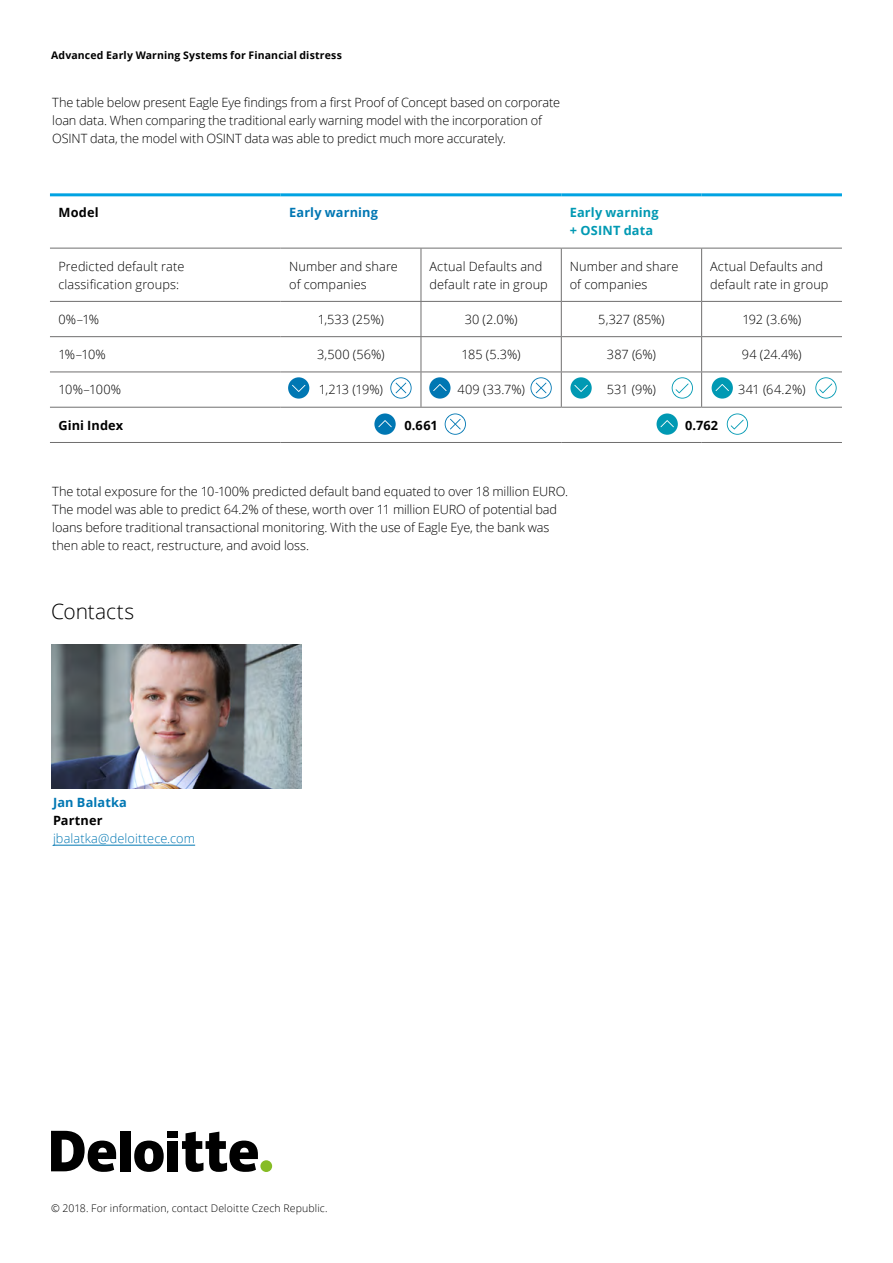
<style>
.page{position:relative;width:893px;height:1263px;background:#fff}
.page>*{position:absolute;margin:0;border:0;box-sizing:border-box;transform-origin:0 0}
.t1{font:300 21px "Open Sans";letter-spacing:-.005em;color:#000}
.t2{font:14.25px "Calibri";color:#000}
.t3{font:300 12.75px/18px "Open Sans";letter-spacing:-.005em;color:#000}
.t4{font:700 12.75px "Open Sans";letter-spacing:.01em;color:#000}
.t5{font:300 12.75px "Open Sans";letter-spacing:.01em;color:#0077b3}
.t6{font:700 12.75px "Open Sans";letter-spacing:.01em;color:#0077b3}
.t7{font:700 12.75px/18px "Open Sans";letter-spacing:.01em;color:#0099b3}
.t8{font:300 10.5px "Open Sans";letter-spacing:.015em;color:#000}
.t9{font:700 10.5px "Open Sans";letter-spacing:.015em;color:#000}
</style>
<div class="page">
<hr style="left:53px;top:845px;width:142px;height:1px;background:#0077b3">
<img style="left:52px;top:645px;width:249px;height:144px">
<hr style="left:50px;top:248px;width:231px;height:1px;background:#706f6f">
<hr style="left:281px;top:248px;width:140px;height:1px;background:#706f6f">
<hr style="left:421px;top:248px;width:140px;height:1px;background:#706f6f">
<hr style="left:561px;top:248px;width:141px;height:1px;background:#706f6f">
<hr style="left:702px;top:248px;width:140px;height:1px;background:#706f6f">
<hr style="left:50px;top:301px;width:231px;height:1px;background:#706f6f">
<hr style="left:281px;top:301px;width:140px;height:1px;background:#706f6f">
<hr style="left:421px;top:301px;width:140px;height:1px;background:#706f6f">
<hr style="left:561px;top:301px;width:141px;height:1px;background:#706f6f">
<hr style="left:702px;top:301px;width:140px;height:1px;background:#706f6f">
<hr style="left:50px;top:336px;width:231px;height:1px;background:#706f6f">
<hr style="left:281px;top:336px;width:140px;height:1px;background:#706f6f">
<hr style="left:421px;top:336px;width:140px;height:1px;background:#706f6f">
<hr style="left:561px;top:336px;width:141px;height:1px;background:#706f6f">
<hr style="left:702px;top:336px;width:140px;height:1px;background:#706f6f">
<hr style="left:50px;top:372px;width:231px;height:1px;background:#706f6f">
<hr style="left:281px;top:372px;width:140px;height:1px;background:#706f6f">
<hr style="left:421px;top:372px;width:140px;height:1px;background:#706f6f">
<hr style="left:561px;top:372px;width:141px;height:1px;background:#706f6f">
<hr style="left:702px;top:372px;width:140px;height:1px;background:#706f6f">
<hr style="left:50px;top:407px;width:231px;height:1px;background:#706f6f">
<hr style="left:281px;top:407px;width:140px;height:1px;background:#706f6f">
<hr style="left:421px;top:407px;width:140px;height:1px;background:#706f6f">
<hr style="left:561px;top:407px;width:141px;height:1px;background:#706f6f">
<hr style="left:702px;top:407px;width:140px;height:1px;background:#706f6f">
<hr style="left:50px;top:442px;width:231px;height:1px;background:#706f6f">
<hr style="left:281px;top:442px;width:140px;height:1px;background:#706f6f">
<hr style="left:421px;top:442px;width:140px;height:1px;background:#706f6f">
<hr style="left:561px;top:442px;width:141px;height:1px;background:#706f6f">
<hr style="left:702px;top:442px;width:140px;height:1px;background:#706f6f">
<hr style="left:421px;top:248px;width:1px;height:53px;background:#706f6f">
<hr style="left:561px;top:248px;width:1px;height:53px;background:#706f6f">
<hr style="left:701px;top:248px;width:1px;height:53px;background:#706f6f">
<hr style="left:421px;top:302px;width:1px;height:34px;background:#706f6f">
<hr style="left:561px;top:302px;width:1px;height:34px;background:#706f6f">
<hr style="left:701px;top:302px;width:1px;height:34px;background:#706f6f">
<hr style="left:421px;top:337px;width:1px;height:35px;background:#706f6f">
<hr style="left:561px;top:337px;width:1px;height:35px;background:#706f6f">
<hr style="left:701px;top:337px;width:1px;height:35px;background:#706f6f">
<hr style="left:421px;top:372px;width:1px;height:35px;background:#706f6f">
<hr style="left:561px;top:372px;width:1px;height:35px;background:#706f6f">
<hr style="left:701px;top:372px;width:1px;height:35px;background:#706f6f">
<hr style="left:50px;top:193px;width:231px;height:3px;background:#00a3e2">
<hr style="left:281px;top:193px;width:140px;height:3px;background:#00a3e2">
<hr style="left:421px;top:193px;width:140px;height:3px;background:#00a3e2">
<hr style="left:561px;top:193px;width:141px;height:3px;background:#00a3e2">
<hr style="left:702px;top:193px;width:140px;height:3px;background:#00a3e2">
<svg style="left:288px;top:377px;width:21px;height:22px"></svg>
<svg style="left:570px;top:377px;width:22px;height:22px"></svg>
<svg style="left:657px;top:413px;width:21px;height:22px"></svg>
<svg style="left:429px;top:377px;width:21px;height:22px"></svg>
<svg style="left:374px;top:413px;width:22px;height:22px"></svg>
<svg style="left:712px;top:377px;width:21px;height:22px"></svg>
<svg style="left:390px;top:377px;width:22px;height:22px"></svg>
<svg style="left:530px;top:377px;width:22px;height:22px"></svg>
<svg style="left:445px;top:413px;width:21px;height:22px"></svg>
<svg style="left:672px;top:377px;width:21px;height:22px"></svg>
<svg style="left:815px;top:377px;width:22px;height:22px"></svg>
<svg style="left:727px;top:413px;width:21px;height:22px"></svg>
<div style="left:260px;top:1160px;width:12px;height:12px;background:#86bc25;border-radius:50%"></div>
<div style="left:120px;top:1131px;width:10px;height:40px;background:#000"></div>
<svg style="left:134px;top:1140px;width:30px;height:32px"></svg>
<div style="left:168px;top:1141px;width:10px;height:30px;background:#000"></div>
<div style="left:168px;top:1131px;width:10px;height:6px;background:#000"></div>
<svg style="left:182px;top:1131px;width:76px;height:41px"></svg>
<svg style="left:51px;top:1131px;width:65px;height:41px"></svg>
<p class="t9" style="left:51px;top:48px;width:292px">Advanced Early Warning Systems for Financial distress</p>
<p class="t3" style="left:52px;top:93px;width:509px">The table below present Eagle Eye findings from a first Proof of Concept based on corporate loan data. When comparing the traditional early warning model with the incorporation of<br>OSINT data, the model with OSINT data was able to predict much more accurately.</p>
<p class="t4" style="left:58px;top:204px;width:42px">Model</p>
<p class="t6" style="left:289px;top:204px;width:90px">Early warning</p>
<p class="t7" style="left:570px;top:203px;width:90px">Early warning + OSINT data</p>
<p class="t3" style="left:58px;top:257px;width:127px">Predicted default rate classification groups:</p>
<p class="t3" style="left:289px;top:257px;width:110px">Number and share of companies</p>
<p class="t3" style="left:429px;top:257px;width:120px">Actual Defaults and default rate in group</p>
<p class="t3" style="left:570px;top:257px;width:110px">Number and share of companies</p>
<p class="t3" style="left:710px;top:257px;width:120px">Actual Defaults and default rate in group</p>
<p class="t3" style="left:58px;top:310px;width:42px">0%–1%</p>
<p class="t3" style="left:318px;top:310px;width:68px">1,533 (25%)</p>
<p class="t3" style="left:465px;top:310px;width:54px">30 (2.0%)</p>
<p class="t3" style="left:598px;top:310px;width:68px">5,327 (85%)</p>
<p class="t3" style="left:742px;top:310px;width:60px">192 (3.6%)</p>
<p class="t3" style="left:58px;top:345px;width:49px">1%–10%</p>
<p class="t3" style="left:317px;top:345px;width:69px">3,500 (56%)</p>
<p class="t3" style="left:462px;top:345px;width:61px">185 (5.3%)</p>
<p class="t3" style="left:607px;top:345px;width:51px">387 (6%)</p>
<p class="t3" style="left:742px;top:345px;width:61px">94 (24.4%)</p>
<p class="t3" style="left:58px;top:380px;width:64px">10%–100%</p>
<p class="t3" style="left:319px;top:380px;width:66px">1,213 (19%)</p>
<p class="t3" style="left:457px;top:380px;width:69px">409 (33.7%)</p>
<p class="t3" style="left:607px;top:380px;width:51px">531 (9%)</p>
<p class="t3" style="left:738px;top:380px;width:69px">341 (64.2%)</p>
<p class="t4" style="left:58px;top:416px;width:66px">Gini Index</p>
<p class="t4" style="left:404px;top:416px;width:35px">0.661</p>
<p class="t4" style="left:685px;top:416px;width:35px">0.762</p>
<p class="t2" style="left:603px;top:307px;width:36px">Credit</p>
<p class="t3" style="left:52px;top:482px;width:517px">The total exposure for the 10-100% predicted default band equated to over 18 million EURO.<br>The model was able to predict 64.2% of these, worth over 11 million EURO of potential bad loans before traditional transactional monitoring. With the use of Eagle Eye, the bank was then able to react, restructure, and avoid loss.</p>
<h1 class="t1" style="left:51px;top:597px;width:85px">Contacts</h1>
<p class="t6" style="left:53px;top:793px;width:75px">Jan Balatka</p>
<p class="t4" style="left:53px;top:811px;width:51px">Partner</p>
<p class="t5" style="left:53px;top:830px;width:144px">jbalatka@deloittece.com</p>
<p class="t8" style="left:51px;top:1201px;width:278px">© 2018. For information, contact Deloitte Czech Republic.</p>
</div>
